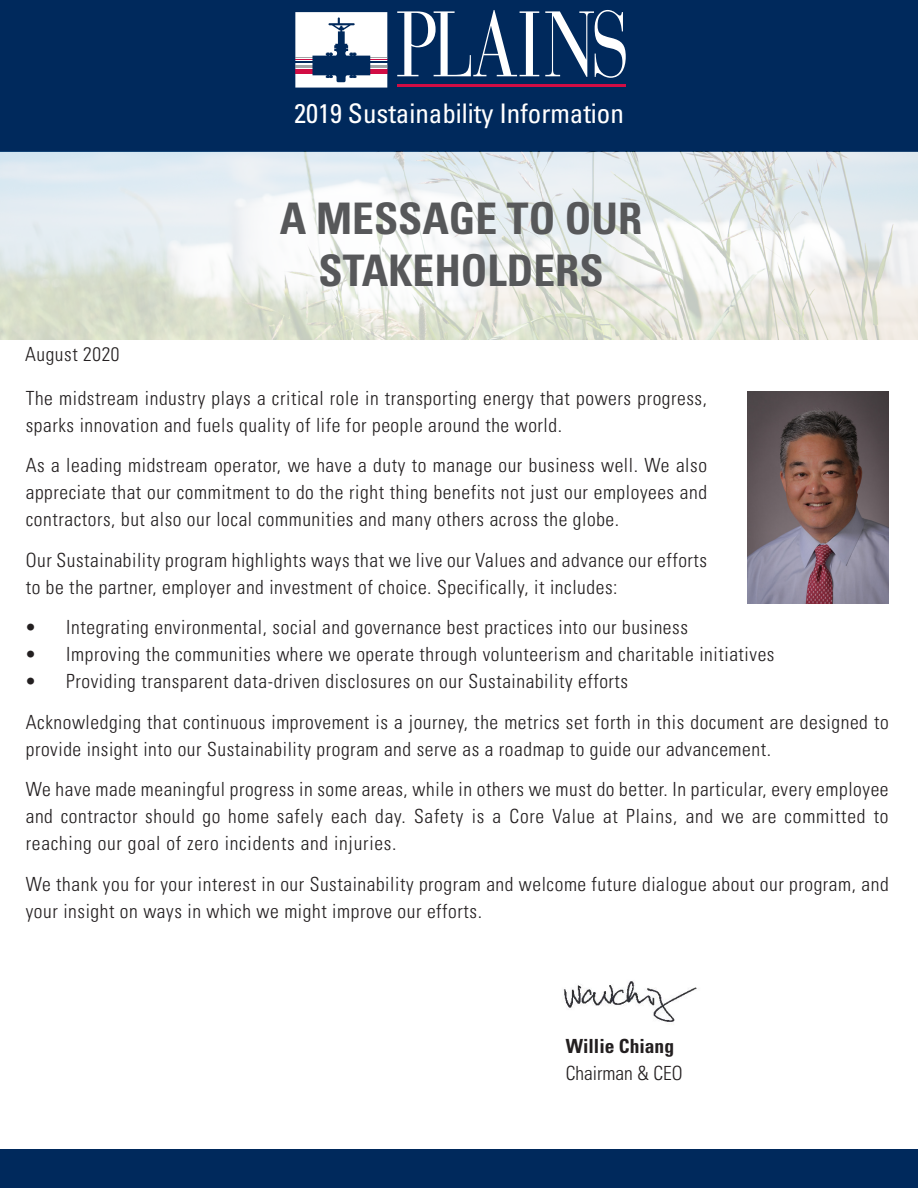
<style>
.page{position:relative;width:918px;height:1188px;background:#fff}
.page>*{position:absolute;margin:0;border:0;box-sizing:border-box;transform-origin:0 0}
.t1{font:700 condensed 43.5px "Univers LT Pro";color:#57585a}
.t2{font:condensed 27px "Univers LT Pro";color:#fff}
.t3{font:300 condensed 19.5px/27px "Univers LT Pro";letter-spacing:.03em;color:#231f20}
.t4{font:700 condensed 19.5px "Univers LT Pro";color:#231f20}
.t5{font:300 condensed 19.5px "Univers LT Pro";color:#231f20}
</style>
<div class="page">
<div style="left:0;top:1149px;width:918px;height:39px;background:#00295c"></div>
<div style="left:0;top:0;width:918px;height:151px;background:#00295c"></div>
<svg style="left:295px;top:12px;width:93px;height:76px"></svg>
<hr style="left:397px;top:85px;width:229px;height:2px;background:#d20d44">
<svg style="left:397px;top:10px;width:142px;height:66px"></svg>
<svg style="left:545px;top:10px;width:81px;height:68px"></svg>
<img style="left:563px;top:981px;width:134px;height:41px">
<img style="left:748px;top:392px;width:141px;height:211px">
<img style="left:0;top:151px;width:918px;height:188px">
<p class="t2" style="left:294px;top:96px;width:331px">2019 Sustainability Information</p>
<p class="t3" style="left:25px;top:339px;width:96px">August 2020</p>
<p class="t1" style="left:280px;top:192px;width:364px">A MESSAGE TO OUR</p>
<p class="t1" style="left:319px;top:244px;width:287px">STAKEHOLDERS</p>
<p class="t3" style="left:26px;top:383px;width:683px">The midstream industry plays a critical role in transporting energy that powers progress, sparks innovation and fuels quality of life for people around the world.</p>
<p class="t3" style="left:26px;top:451px;width:683px;text-align:justify">As a leading midstream operator, we have a duty to manage our business well. We also appreciate that our commitment to do the right thing benefits not just our employees and contractors, but also our local communities and many others across the globe.</p>
<p class="t3" style="left:26px;top:545px;width:683px">Our Sustainability program highlights ways that we live our Values and advance our efforts to be the partner, employer and investment of choice. Specifically, it includes:</p>
<p class="t3" style="left:26px;top:613px;width:664px">• Integrating environmental, social and governance best practices into our business</p>
<p class="t3" style="left:26px;top:640px;width:750px">• Improving the communities where we operate through volunteerism and charitable initiatives</p>
<p class="t3" style="left:26px;top:667px;width:604px">• Providing transparent data-driven disclosures on our Sustainability efforts</p>
<p class="t3" style="left:26px;top:707px;width:864px">Acknowledging that continuous improvement is a journey, the metrics set forth in this document are designed to provide insight into our Sustainability program and serve as a roadmap to guide our advancement.</p>
<p class="t3" style="left:26px;top:775px;width:864px;text-align:justify">We have made meaningful progress in some areas, while in others we must do better. In particular, every employee and contractor should go home safely each day. Safety is a Core Value at Plains, and we are committed to reaching our goal of zero incidents and injuries.</p>
<p class="t3" style="left:26px;top:869px;width:864px">We thank you for your interest in our Sustainability program and welcome future dialogue about our program, and your insight on ways in which we might improve our efforts.</p>
<p class="t4" style="left:566px;top:1034px;width:110px">Willie Chiang</p>
<p class="t5" style="left:566px;top:1060px;width:118px">Chairman &amp; CEO</p>
</div>
